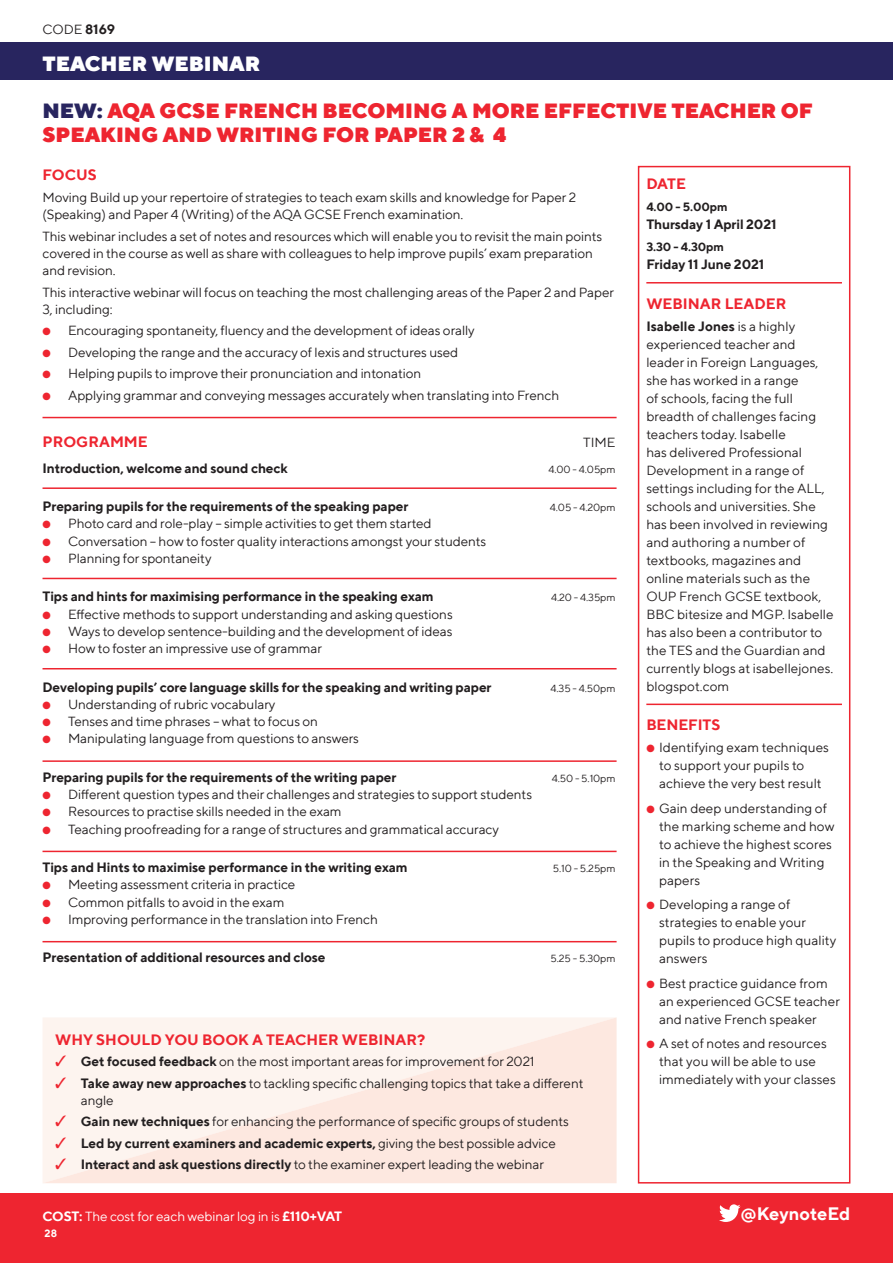
<style>
.page{position:relative;width:893px;height:1263px;background:#fff}
.page>*{position:absolute;margin:0;border:0;box-sizing:border-box;transform-origin:0 0}
.t1{font:900 21px/24px "TT Norms";color:#ee2530}
.Venue_for_info_colum{font:900 21px "TT Norms";color:#fff}
.t2{font:700 18px "TT Norms";color:#fff}
.t3{font:700 15px "TT Norms";color:#ee2530}
.t4{font:13.5px/18px "TT Norms";letter-spacing:-.01em;color:#231f20}
.t5{font:700 13.5px "TT Norms";letter-spacing:-.01em;color:#231f20}
.t6{font:13.5px "TT Norms";letter-spacing:-.01em;color:#fff}
.t7{font:700 12px "TT Norms";letter-spacing:-.01em;color:#231f20}
.t8{font:10.5px "TT Norms";letter-spacing:-.01em;color:#231f20}
.t9{font:700 10.5px "TT Norms";color:#fff}
.s1{font-weight:700}
.s2{color:#28255f}
.s3{color:#ee2530}
.s4{font-weight:400}
</style>
<div class="page">
<div style="left:0;top:1193px;width:893px;height:70px;background:#ee2530"></div>
<svg style="left:719px;top:1204px;width:22px;height:18px"></svg>
<div style="left:0;top:43px;width:893px;height:37px;background:#28255f"></div>
<div style="left:638px;top:166px;width:212px;height:1017px;background:#fff;border:2px solid #ee2530"></div>
<hr style="left:646px;top:282px;width:196px;height:1px;background:#ee2530">
<hr style="left:646px;top:704px;width:196px;height:1px;background:#ee2530">
<hr style="left:43px;top:417px;width:574px;height:1px;background:#ee2530">
<hr style="left:43px;top:487px;width:574px;height:2px;background:#ee2530">
<hr style="left:43px;top:578px;width:574px;height:1px;background:#ee2530">
<hr style="left:43px;top:668px;width:574px;height:1px;background:#ee2530">
<hr style="left:43px;top:760px;width:574px;height:2px;background:#ee2530">
<hr style="left:43px;top:851px;width:574px;height:1px;background:#ee2530">
<hr style="left:43px;top:941px;width:574px;height:1px;background:#ee2530">
<svg style="left:43px;top:1017px;width:574px;height:166px;fill:#fdf2ed"></svg>
<p class="t4" style="left:43px;top:20px;width:74px">CODE <span class="s1">8169</span></p>
<p class="Venue_for_info_colum" style="left:43px;top:50px;width:219px">TEACHER WEBINAR</p>
<p class="t1" style="left:43px;top:98px;width:772px"><span class="s2">NEW:</span> AQA GCSE FRENCH BECOMING A MORE EFFECTIVE TEACHER OF<br>SPEAKING AND WRITING FOR PAPER 2 &amp; 4</p>
<p class="t3" style="left:646px;top:174px;width:41px">DATE</p>
<p class="t7" style="left:646px;top:199px;width:83px">4.00 - 5.00pm</p>
<p class="t5" style="left:646px;top:216px;width:132px">Thursday 1 April 2021</p>
<p class="t7" style="left:646px;top:239px;width:79px">3.30 - 4.30pm</p>
<p class="t5" style="left:646px;top:256px;width:119px">Friday 11 June 2021</p>
<p class="t3" style="left:646px;top:294px;width:142px">WEBINAR LEADER</p>
<p class="t4" style="left:646px;top:317px;width:189px"><span class="s1">Isabelle Jones</span> is a highly experienced teacher and leader in Foreign Languages, she has worked in a range<br>of schools, facing the full breadth of challenges facing teachers today. Isabelle<br>has delivered Professional<br>Development in a range of settings including for the ALL, schools and universities. She has been involved in reviewing and authoring a number of textbooks, magazines and online materials such as the<br>OUP French GCSE textbook,<br>BBC bitesize and MGP. Isabelle has also been a contributor to the TES and the Guardian and currently blogs at isabellejones. blogspot.com</p>
<p class="t3" style="left:646px;top:715px;width:76px">BENEFITS</p>
<p class="t4" style="left:659px;top:738px;width:171px;text-indent:-13px"><span class="s3">●</span> Identifying exam techniques to support your pupils to achieve the very best result</p>
<p class="t4" style="left:659px;top:799px;width:177px;text-indent:-13px"><span class="s3">●</span> Gain deep understanding of the marking scheme and how to achieve the highest scores in the Speaking and Writing papers</p>
<p class="t4" style="left:659px;top:895px;width:179px;text-indent:-13px"><span class="s3">●</span> Developing a range of strategies to enable your pupils to produce high quality answers</p>
<p class="t4" style="left:659px;top:973px;width:182px;text-indent:-13px"><span class="s3">●</span> Best practice guidance from an experienced GCSE teacher and native French speaker</p>
<p class="t4" style="left:659px;top:1034px;width:178px;text-indent:-13px"><span class="s3">●</span> A set of notes and resources that you will be able to use immediately with your classes</p>
<p class="t3" style="left:43px;top:166px;width:56px">FOCUS</p>
<p class="t4" style="left:43px;top:188px;width:535px;line-height:17.2px">Moving Build up your repertoire of strategies to teach exam skills and knowledge for Paper 2 (Speaking) and Paper 4 (Writing) of the AQA GCSE French examination.</p>
<p class="t4" style="left:43px;top:227px;width:561px;line-height:17.2px">This webinar includes a set of notes and resources which will enable you to revisit the main points covered in the course as well as share with colleagues to help improve pupils’ exam preparation and revision.</p>
<p class="t4" style="left:43px;top:283px;width:573px;line-height:17.2px">This interactive webinar will focus on teaching the most challenging areas of the Paper 2 and Paper<br>3, including:</p>
<p class="t4" style="left:43px;top:321px;width:434px"><span class="s3">●</span> Encouraging spontaneity, fluency and the development of ideas orally</p>
<p class="t4" style="left:43px;top:343px;width:417px"><span class="s3">●</span> Developing the range and the accuracy of lexis and structures used</p>
<p class="t4" style="left:43px;top:364px;width:380px"><span class="s3">●</span> Helping pupils to improve their pronunciation and intonation</p>
<p class="t4" style="left:43px;top:386px;width:518px"><span class="s3">●</span> Applying grammar and conveying messages accurately when translating into French</p>
<p class="t3" style="left:43px;top:432px;width:107px">PROGRAMME</p>
<p class="t4" style="left:583px;top:433px;width:34px">TIME</p>
<p class="t5" style="left:43px;top:459px;width:247px">Introduction, welcome and sound check</p>
<p class="t8" style="left:548px;top:462px;width:69px">4.00 - 4.05pm</p>
<p class="t5" style="left:43px;top:498px;width:367px">Preparing pupils for the requirements of the speaking paper</p>
<p class="t8" style="left:550px;top:501px;width:67px">4.05 - 4.20pm</p>
<p class="t4" style="left:43px;top:514px;width:391px"><span class="s3">●</span> Photo card and role-play – simple activities to get them started</p>
<p class="t4" style="left:43px;top:531px;width:445px"><span class="s3">●</span> Conversation – how to foster quality interactions amongst your students</p>
<p class="t4" style="left:43px;top:549px;width:171px"><span class="s3">●</span> Planning for spontaneity</p>
<p class="t5" style="left:43px;top:588px;width:393px">Tips and hints for maximising performance in the speaking exam</p>
<p class="t8" style="left:551px;top:591px;width:66px">4.20 - 4.35pm</p>
<p class="t4" style="left:43px;top:604px;width:412px"><span class="s3">●</span> Effective methods to support understanding and asking questions</p>
<p class="t4" style="left:43px;top:622px;width:411px"><span class="s3">●</span> Ways to develop sentence-building and the development of ideas</p>
<p class="t4" style="left:43px;top:639px;width:281px"><span class="s3">●</span> How to foster an impressive use of grammar</p>
<p class="t5" style="left:43px;top:678px;width:451px">Developing pupils’ core language skills for the speaking and writing paper</p>
<p class="t8" style="left:550px;top:681px;width:67px">4.35 - 4.50pm</p>
<p class="t4" style="left:43px;top:695px;width:234px"><span class="s3">●</span> Understanding of rubric vocabulary</p>
<p class="t4" style="left:43px;top:712px;width:277px"><span class="s3">●</span> Tenses and time phrases – what to focus on</p>
<p class="t4" style="left:43px;top:729px;width:318px"><span class="s3">●</span> Manipulating language from questions to answers</p>
<p class="t5" style="left:43px;top:769px;width:355px">Preparing pupils for the requirements of the writing paper</p>
<p class="t8" style="left:552px;top:772px;width:65px">4.50 - 5.10pm</p>
<p class="t4" style="left:43px;top:785px;width:491px"><span class="s3">●</span> Different question types and their challenges and strategies to support students</p>
<p class="t4" style="left:43px;top:802px;width:301px"><span class="s3">●</span> Resources to practise skills needed in the exam</p>
<p class="t4" style="left:43px;top:820px;width:458px"><span class="s3">●</span> Teaching proofreading for a range of structures and grammatical accuracy</p>
<p class="t5" style="left:43px;top:859px;width:367px">Tips and Hints to maximise performance in the writing exam</p>
<p class="t8" style="left:553px;top:862px;width:64px">5.10 - 5.25pm</p>
<p class="t4" style="left:43px;top:875px;width:254px"><span class="s3">●</span> Meeting assessment criteria in practice</p>
<p class="t4" style="left:43px;top:893px;width:243px"><span class="s3">●</span> Common pitfalls to avoid in the exam</p>
<p class="t4" style="left:43px;top:910px;width:337px"><span class="s3">●</span> Improving performance in the translation into French</p>
<p class="t5" style="left:43px;top:949px;width:285px">Presentation of additional resources and close</p>
<p class="t8" style="left:551px;top:952px;width:66px">5.25 - 5.30pm</p>
<p class="t3" style="left:55px;top:1030px;width:372px">WHY SHOULD YOU BOOK A TEACHER WEBINAR?</p>
<p class="t4" style="left:55px;top:1052px;width:481px"><span class="s3">✓</span> <span class="s1">Get focused feedback</span> on the most important areas for improvement for 2021</p>
<p class="t4" style="left:81px;top:1074px;width:504px;line-height:17.2px;text-indent:-26px"><span class="s3">✓</span> <span class="s1">Take away new approaches</span> to tackling specific challenging topics that take a different angle</p>
<p class="t4" style="left:55px;top:1112px;width:515px"><span class="s3">✓</span> <span class="s1">Gain new techniques</span> for enhancing the performance of specific groups of students</p>
<p class="t5" style="left:55px;top:1135px;width:502px"><span class="s3">✓</span> Led by current examiners and academic experts, <span class="s4">giving the best possible advice</span></p>
<p class="t4" style="left:55px;top:1155px;width:490px"><span class="s3">✓</span> <span class="s1">Interact and ask questions directly</span> to the examiner expert leading the webinar</p>
<p class="t6" style="left:43px;top:1208px;width:301px"><span class="s1">COST:</span> The cost for each webinar log in is <span class="s1">£110+VAT</span></p>
<p class="t9" style="left:45px;top:1226px;width:14px">28</p>
<p class="t2" style="left:741px;top:1203px;width:111px">@KeynoteEd</p>
</div>
